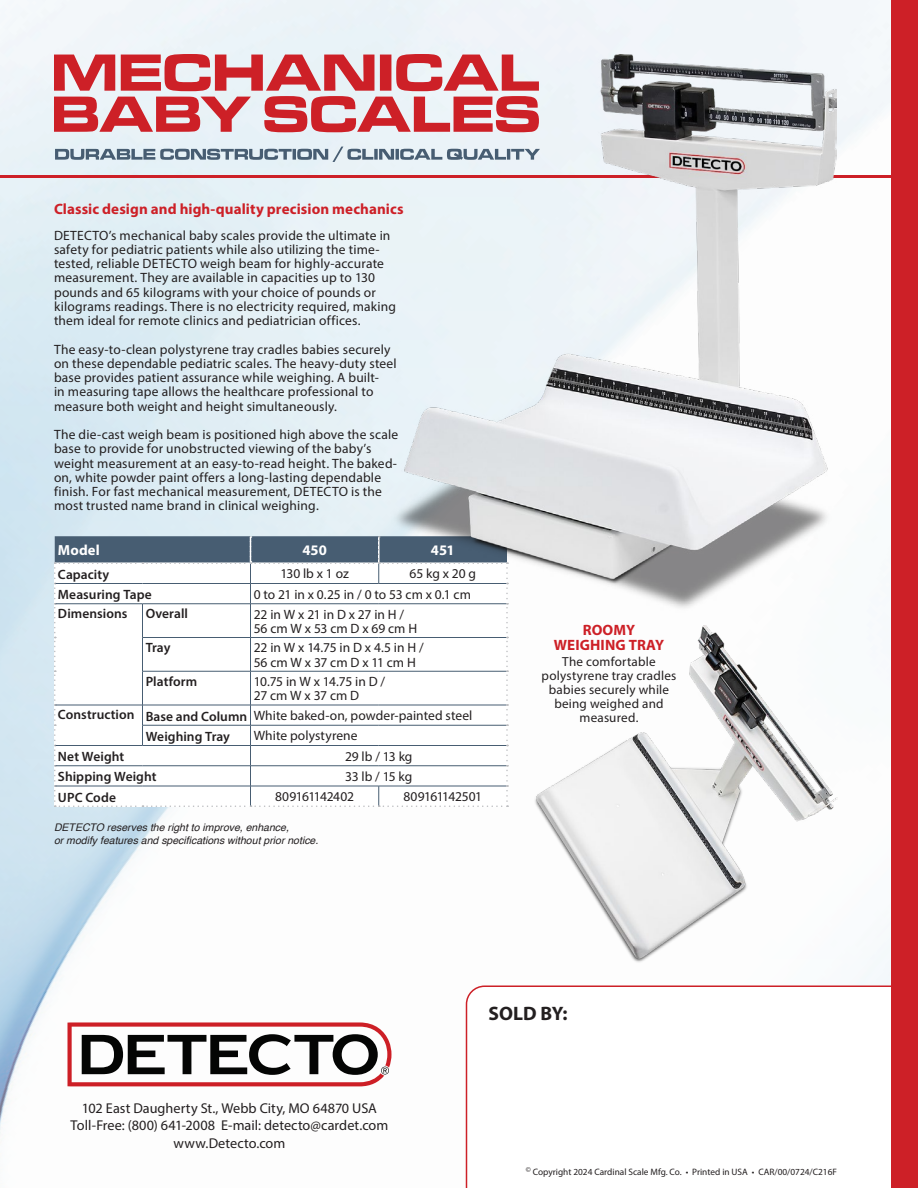
<style>
.page{position:relative;width:918px;height:1188px;background:#fff}
.page>*{position:absolute;margin:0;border:0;box-sizing:border-box;transform-origin:0 0}
.t1{font:700 19.5px "Myriad Pro";color:#231f20}
.Front_Page_Header{font:700 15px/15px "Myriad Pro";letter-spacing:.005em;color:#cd2027;text-align:center}
.t2{font:700 14.7px "Myriad Pro";letter-spacing:.005em;color:#fff}
.Contact_Info{font:14.25px "Myriad Pro";letter-spacing:.005em;color:#231f20}
.Body_Paragraph_Back_Page{font:13.5px/14.2px "Myriad Pro";letter-spacing:.015em;color:#231f20}
.Non_Bold_Cell_Styel{font:13.5px/14.2px "Myriad Pro";color:#231f20}
.Bold_Cell_Style{font:600 13.5px "Myriad Pro";letter-spacing:.005em;color:#231f20}
.Non_Bold_Cell_Styel-2{font:13.5px/14.2px "Myriad Pro";letter-spacing:-.025em;color:#231f20}
.Non_Bold_Cell_Styel-3{font:13.5px "Myriad Pro";letter-spacing:-.03em;color:#231f20}
.Non_Bold_Cell_Styel-4{font:13.5px "Myriad Pro";letter-spacing:-.035em;color:#231f20}
.Body_Paragraph_Back_Page-2{font:13.2px/13.8px "Myriad Pro";letter-spacing:.015em;color:#231f20;text-align:center}
.t3{font:italic 10.5px/12.6px "Helvetica";color:#231f20}
.t4{font:9.3px "Myriad Pro";color:#231f20}
</style>
<div class="page">
<img style="left:0;top:0;width:891px;height:1188px">
<hr style="left:0;top:176px;width:898px;height:2px;background:#cd2027">
<svg style="left:54px;top:54px;width:338px;height:78px;background:#d97f85"></svg>
<svg style="left:55px;top:147px;width:337px;height:15px;background:#a5b4c0"></svg>
<svg style="left:54px;top:536px;width:454px;height:271px"></svg>
<svg style="left:466px;top:986px;width:425px;height:202px"></svg>
<div style="left:891px;top:0;width:27px;height:1188px;background:#cd2027"></div>
<img style="left:533px;top:626px;width:304px;height:337px">
<img style="left:392px;top:54px;width:445px;height:558px">
<svg style="left:68px;top:1022px;width:323px;height:64px"></svg>
<p class="Front_Page_Header" style="left:54px;top:201px;width:351px">Classic design and high-quality precision mechanics</p>
<p class="Body_Paragraph_Back_Page" style="left:54px;top:228px;width:344px">DETECTO’s mechanical baby scales provide the ultimate in safety for pediatric patients while also utilizing the time&shy;tested, reliable DETECTO weigh beam for highly-accurate measurement. They are available in capacities up to 130 pounds and 65 kilograms with your choice of pounds or kilograms readings. There is no electricity required, making them ideal for remote clinics and pediatrician offices.</p>
<p class="Body_Paragraph_Back_Page" style="left:54px;top:342px;width:344px">The easy-to-clean polystyrene tray cradles babies securely on these dependable pediatric scales. The heavy-duty steel base provides patient assurance while weighing. A built-<br>in measuring tape allows the healthcare professional to measure both weight and height simultaneously.</p>
<p class="Body_Paragraph_Back_Page" style="left:54px;top:427px;width:346px">The die-cast weigh beam is positioned high above the scale base to provide for unobstructed viewing of the baby’s weight measurement at an easy-to-read height. The baked&shy;on, white powder paint offers a long-lasting dependable finish. For fast mechanical measurement, DETECTO is the most trusted name brand in clinical weighing.</p>
<p class="t2" style="left:58px;top:541px;width:43px">Model</p>
<p class="t2" style="left:302px;top:541px;width:26px">450</p>
<p class="t2" style="left:431px;top:541px;width:25px">451</p>
<p class="Bold_Cell_Style" style="left:58px;top:566px;width:53px">Capacity</p>
<p class="Non_Bold_Cell_Styel" style="left:280px;top:567px;width:70px">130 lb x 1 oz</p>
<p class="Non_Bold_Cell_Styel" style="left:410px;top:567px;width:68px">65 kg x 20 g</p>
<p class="Bold_Cell_Style" style="left:58px;top:586px;width:95px">Measuring Tape</p>
<p class="Non_Bold_Cell_Styel" style="left:254px;top:587px;width:219px">0 to 21 in x 0.25 in / 0 to 53 cm x 0.1 cm</p>
<p class="Bold_Cell_Style" style="left:58px;top:605px;width:71px">Dimensions</p>
<p class="Bold_Cell_Style" style="left:146px;top:605px;width:44px">Overall</p>
<p class="Non_Bold_Cell_Styel" style="left:254px;top:607px;width:165px">22 in W x 21 in D x 27 in H /<br>56 cm W x 53 cm D x 69 cm H</p>
<p class="Bold_Cell_Style" style="left:146px;top:639px;width:26px">Tray</p>
<p class="Non_Bold_Cell_Styel" style="left:254px;top:640px;width:172px">22 in W x 14.75 in D x 4.5 in H /<br>56 cm W x 37 cm D x 11 cm H</p>
<p class="Bold_Cell_Style" style="left:146px;top:673px;width:53px">Platform</p>
<p class="Non_Bold_Cell_Styel-2" style="left:254px;top:674px;width:133px">10.75 in W x 14.75 in D /<br>27 cm W x 37 cm D</p>
<p class="Bold_Cell_Style" style="left:58px;top:706px;width:78px">Construction</p>
<p class="Bold_Cell_Style" style="left:146px;top:708px;width:103px">Base and Column</p>
<p class="Non_Bold_Cell_Styel" style="left:254px;top:708px;width:220px">White baked-on, powder-painted steel</p>
<p class="Bold_Cell_Style" style="left:146px;top:728px;width:86px">Weighing Tray</p>
<p class="Non_Bold_Cell_Styel" style="left:254px;top:729px;width:105px">White polystyrene</p>
<p class="Bold_Cell_Style" style="left:58px;top:748px;width:68px">Net Weight</p>
<p class="Non_Bold_Cell_Styel" style="left:345px;top:749px;width:69px">29 lb / 13 kg</p>
<p class="Bold_Cell_Style" style="left:58px;top:768px;width:100px">Shipping Weight</p>
<p class="Non_Bold_Cell_Styel" style="left:345px;top:769px;width:69px">33 lb / 15 kg</p>
<p class="Bold_Cell_Style" style="left:58px;top:789px;width:60px">UPC Code</p>
<p class="Non_Bold_Cell_Styel-3" style="left:275px;top:788px;width:80px">809161142402</p>
<p class="Non_Bold_Cell_Styel-4" style="left:404px;top:788px;width:80px">809161142501</p>
<p class="t3" style="left:54px;top:822px;width:266px">DETECTO reserves the right to improve, enhance,<br>or modify features and specifications without prior notice.</p>
<p class="Front_Page_Header" style="left:554px;top:621px;width:112px">ROOMY<br>WEIGHING TRAY</p>
<p class="Body_Paragraph_Back_Page-2" style="left:542px;top:655px;width:136px">The comfortable polystyrene tray cradles babies securely while being weighed and measured.</p>
<p class="Contact_Info" style="left:82px;top:1100px;width:297px">102 East Daugherty St., Webb City, MO 64870 USA</p>
<p class="Contact_Info" style="left:71px;top:1117px;width:319px">Toll-Free: (800) 641-2008 E-mail: detecto@cardet.com</p>
<p class="Contact_Info" style="left:174px;top:1134px;width:113px">www.Detecto.com</p>
<p class="t1" style="left:489px;top:1001px;width:80px">SOLD BY:</p>
<p class="t4" style="left:526px;top:1166px;width:313px"><sup>©</sup> Copyright 2024 Cardinal Scale Mfg. Co. • Printed in USA • CAR/00/0724/C216F</p>
</div>
